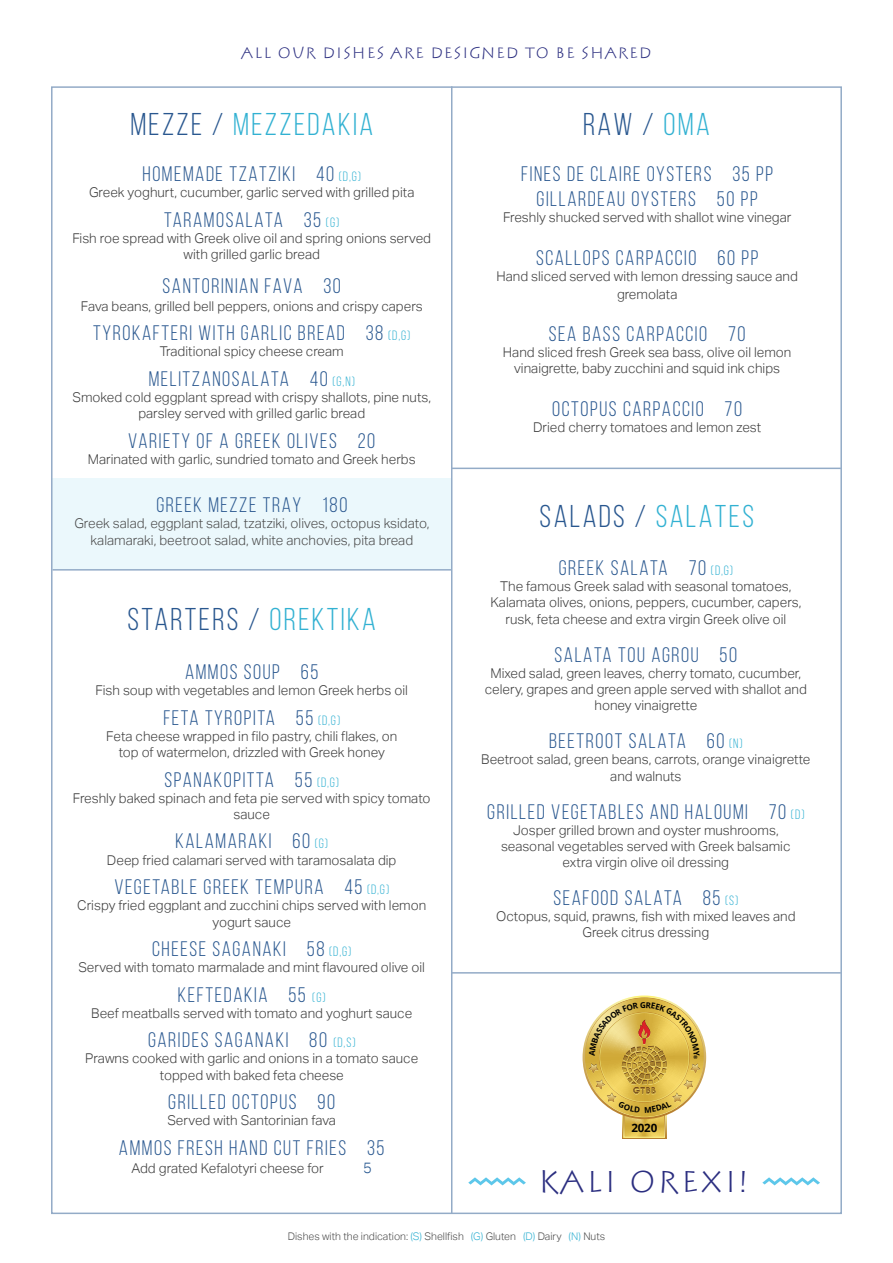
<style>
.page{position:relative;width:893px;height:1263px;background:#fff}
.page>*{position:absolute;margin:0;border:0;box-sizing:border-box;transform-origin:0 0}
.t1{font:31.5px "Bebas Neue";letter-spacing:.075em;color:#29578f}
.t2{font:31.5px "Bebas Neue";letter-spacing:.075em;color:#32b1d2}
.t3{font:30px "Stein Antik";letter-spacing:.075em;color:#2b2e80}
.t4{font:21px/25.2px "Bebas Neue";letter-spacing:.075em;color:#29578f;text-align:center}
.t5{font:15px "Stein Antik";letter-spacing:.075em;color:#2b2e80}
.t6{font:300 15px "Aktiv Grotesk";color:#265790}
.t7{font:300 13.5px/16.2px "Aktiv Grotesk";color:#3d3d3d;text-align:center}
.t8{font:300 13.5px/16.2px "Aktiv Grotesk";color:#4b4b4b;text-align:center}
.t9{font:700 11.55px "Open Sans";color:#000}
.t10{font:300 10.5px "Aktiv Grotesk";color:#4b4b4b}
.t11{font:700 4.95px "Open Sans";color:#000}
.s1{color:#29578f}
.s2{font-size:13.5px;color:#32b1d2}
.s3{color:#32b1d2}
</style>
<div class="page">
<div style="left:52px;top:479px;width:400px;height:91px;background:#ebf8fc"></div>
<hr style="left:451px;top:86px;width:1px;height:1127px;background:#93abc7">
<hr style="left:452px;top:468px;width:389px;height:1px;background:#93abc7">
<hr style="left:452px;top:972px;width:389px;height:1px;background:#93abc7">
<hr style="left:53px;top:569px;width:399px;height:2px;background:#93abc7">
<svg style="left:762px;top:1177px;width:58px;height:8px"></svg>
<svg style="left:468px;top:1177px;width:58px;height:8px"></svg>
<svg style="left:622px;top:1119px;width:44px;height:20px"></svg>
<svg style="left:626px;top:1119px;width:37px;height:16px"></svg>
<svg style="left:583px;top:995px;width:123px;height:124px"></svg>
<p class="t5" style="left:242px;top:43px;width:411px">ALL OUR DISHES ARE DESIGNED TO BE SHARED</p>
<h1 class="t2" style="left:130px;top:107px;width:244px"><span class="s1">MEZZE /</span> MEZZEDAKIA</h1>
<h3 class="t4" style="left:143px;top:161px;width:220px">HOMEMADE TZATZIKI 40 <span class="s2">(D,G)</span></h3>
<p class="t7" style="left:89px;top:184px;width:327px">Greek yoghurt, cucumber, garlic served with grilled pita</p>
<h3 class="t4" style="left:164px;top:207px;width:176px">TARAMOSALATA 35 <span class="s2">(G)</span></h3>
<p class="t7" style="left:72px;top:230px;width:360px">Fish roe spread with Greek olive oil and spring onions served with grilled garlic bread</p>
<h3 class="t4" style="left:163px;top:273px;width:180px">SANTORINIAN FAVA 30</h3>
<p class="t7" style="left:81px;top:298px;width:343px">Fava beans, grilled bell peppers, onions and crispy capers</p>
<h3 class="t4" style="left:93px;top:320px;width:318px">TYROKAFTERI WITH GARLIC BREAD 38 <span class="s2">(D,G)</span></h3>
<p class="t7" style="left:160px;top:344px;width:185px">Traditional spicy cheese cream</p>
<h3 class="t4" style="left:149px;top:366px;width:208px">MELITZANOSALATA 40 <span class="s2">(G,N)</span></h3>
<p class="t7" style="left:72px;top:389px;width:360px">Smoked cold eggplant spread with crispy shallots, pine nuts, parsley served with grilled garlic bread</p>
<h3 class="t4" style="left:128px;top:428px;width:248px">VARIETY OF A GREEK OLIVES 20</h3>
<p class="t7" style="left:88px;top:451px;width:329px">Marinated with garlic, sundried tomato and Greek herbs</p>
<h3 class="t4" style="left:156px;top:492px;width:192px">GREEK MEZZE TRAY 180</h3>
<p class="t8" style="left:74px;top:516px;width:357px">Greek salad, eggplant salad, tzatziki, olives, octopus ksidato, kalamaraki, beetroot salad, white anchovies, pita bread</p>
<h1 class="t1" style="left:128px;top:602px;width:250px">STARTERS / <span class="s3">OREKTIKA</span></h1>
<h3 class="t4" style="left:185px;top:659px;width:135px">AMMOS SOUP 65</h3>
<p class="t7" style="left:96px;top:682px;width:314px">Fish soup with vegetables and lemon Greek herbs oil</p>
<h3 class="t4" style="left:163px;top:705px;width:178px">FETA TYROPITA 55 <span class="s2">(D,G)</span></h3>
<p class="t7" style="left:106px;top:728px;width:293px">Feta cheese wrapped in filo pastry, chili flakes, on top of watermelon, drizzled with Greek honey</p>
<h3 class="t4" style="left:164px;top:767px;width:176px">SPANAKOPITTA 55 <span class="s2">(D,G)</span></h3>
<p class="t7" style="left:73px;top:790px;width:359px">Freshly baked spinach and feta pie served with spicy tomato sauce</p>
<h3 class="t4" style="left:175px;top:828px;width:154px">KALAMARAKI 60 <span class="s2">(G)</span></h3>
<p class="t7" style="left:107px;top:852px;width:291px">Deep fried calamari served with taramosalata dip</p>
<h3 class="t4" style="left:114px;top:874px;width:276px">VEGETABLE GREEK TEMPURA 45 <span class="s2">(D,G)</span></h3>
<p class="t7" style="left:77px;top:897px;width:351px">Crispy fried eggplant and zucchini chips served with lemon yogurt sauce</p>
<h3 class="t4" style="left:152px;top:936px;width:201px">CHEESE SAGANAKI 58 <span class="s2">(D,G)</span></h3>
<p class="t7" style="left:78px;top:959px;width:348px">Served with tomato marmalade and mint flavoured olive oil</p>
<h3 class="t4" style="left:178px;top:982px;width:149px">KEFTEDAKIA 55 <span class="s2">(G)</span></h3>
<p class="t7" style="left:91px;top:1005px;width:322px">Beef meatballs served with tomato and yoghurt sauce</p>
<h3 class="t4" style="left:148px;top:1027px;width:209px">GARIDES SAGANAKI 80 <span class="s2">(D,S)</span></h3>
<p class="t7" style="left:85px;top:1051px;width:334px">Prawns cooked with garlic and onions in a tomato sauce topped with baked feta cheese</p>
<h3 class="t4" style="left:168px;top:1089px;width:168px">GRILLED OCTOPUS 90</h3>
<p class="t7" style="left:167px;top:1112px;width:170px">Served with Santorinian fava</p>
<h3 class="t4" style="left:119px;top:1135px;width:267px">AMMOS FRESH HAND CUT FRIES 35</h3>
<p class="t7" style="left:131px;top:1160px;width:194px">Add grated Kefalotyri cheese for</p>
<p class="t6" style="left:363px;top:1159px;width:10px">5</p>
<h1 class="t1" style="left:583px;top:107px;width:128px">RAW / <span class="s3">OMA</span></h1>
<h3 class="t4" style="left:521px;top:161px;width:253px">FINES DE CLAIRE OYSTERS 35 PP<br>GILLARDEAU OYSTERS 50 PP</h3>
<p class="t7" style="left:503px;top:210px;width:290px">Freshly shucked served with shallot wine vinegar</p>
<h3 class="t4" style="left:536px;top:245px;width:224px">SCALLOPS CARPACCIO 60 PP</h3>
<p class="t7" style="left:496px;top:267px;width:303px;line-height:18px">Hand sliced served with lemon dressing sauce and gremolata</p>
<h3 class="t4" style="left:549px;top:321px;width:198px">SEA BASS CARPACCIO 70</h3>
<p class="t7" style="left:503px;top:344px;width:290px">Hand sliced fresh Greek sea bass, olive oil lemon vinaigrette, baby zucchini and squid ink chips</p>
<h3 class="t4" style="left:552px;top:396px;width:191px">OCTOPUS CARPACCIO 70</h3>
<p class="t7" style="left:533px;top:419px;width:230px">Dried cherry tomatoes and lemon zest</p>
<h1 class="t1" style="left:540px;top:500px;width:216px">SALADS / <span class="s3">SALATES</span></h1>
<h3 class="t4" style="left:559px;top:555px;width:176px">GREEK SALATA 70 <span class="s2">(D,G)</span></h3>
<p class="t7" style="left:490px;top:578px;width:313px">The famous Greek salad with seasonal tomatoes,<br>Kalamata olives, onions, peppers, cucumber, capers, rusk, feta cheese and extra virgin Greek olive oil</p>
<h3 class="t4" style="left:555px;top:642px;width:184px">SALATA TOU AGROU 50</h3>
<p class="t7" style="left:485px;top:665px;width:324px">Mixed salad, green leaves, cherry tomato, cucumber, celery, grapes and green apple served with shallot and honey vinaigrette</p>
<h3 class="t4" style="left:549px;top:728px;width:195px">BEETROOT SALATA 60 <span class="s2">(N)</span></h3>
<p class="t7" style="left:481px;top:752px;width:331px">Beetroot salad, green beans, carrots, orange vinaigrette and walnuts</p>
<h3 class="t4" style="left:487px;top:798px;width:319px">GRILLED VEGETABLES AND HALOUMI 70 <span class="s2">(D)</span></h3>
<p class="t7" style="left:501px;top:822px;width:291px">Josper grilled brown and oyster mushrooms, seasonal vegetables served with Greek balsamic extra virgin olive oil dressing</p>
<h3 class="t4" style="left:553px;top:885px;width:186px">SEAFOOD SALATA 85 <span class="s2">(S)</span></h3>
<p class="t7" style="left:496px;top:908px;width:301px">Octopus, squid, prawns, fish with mixed leaves and<br>Greek citrus dressing</p>
<p class="t9" style="left:631px;top:1119px;width:28px">2020</p>
<p class="t11" style="left:699px;top:1055px;width:6px;rotate:90deg">®</p>
<h2 class="t3" style="left:538px;top:1162px;width:211px">KALI OREXI!</h2>
<p class="t10" style="left:288px;top:1230px;width:319px">Dishes with the indication: <span class="s3">(S)</span> Shellfish <span class="s3">(G)</span> Gluten <span class="s3">(D)</span> Dairy <span class="s3">(N)</span> Nuts</p>
</div>
